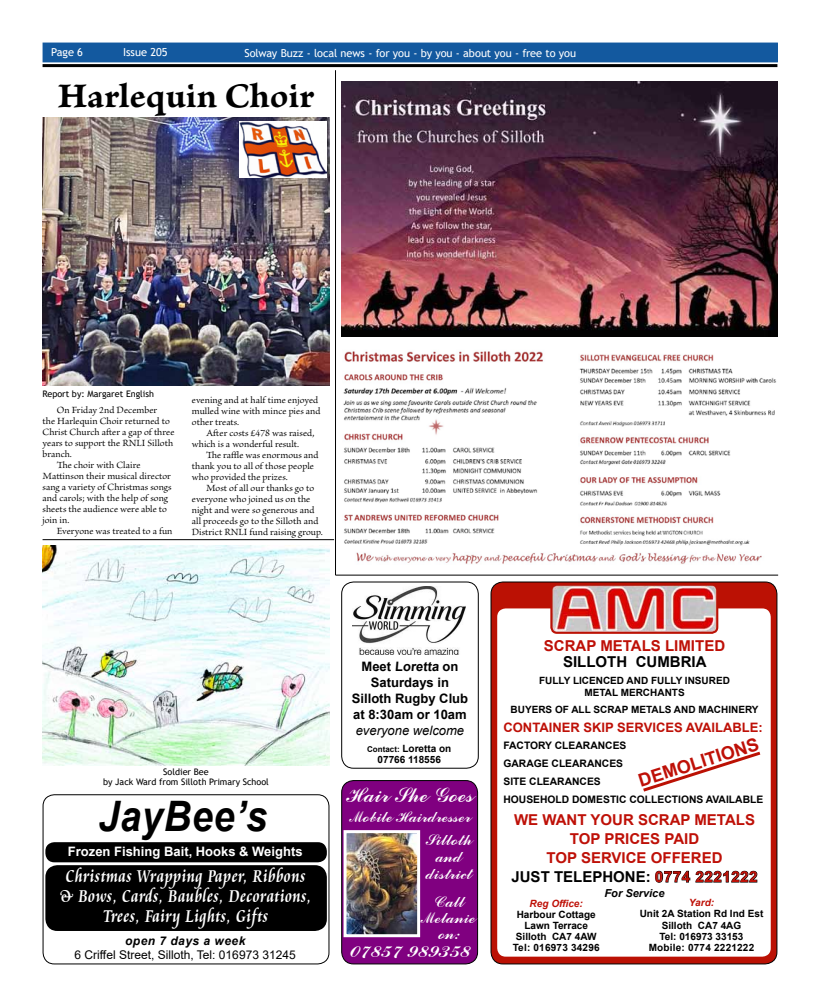
<style>
.page{position:relative;width:820px;height:1007px;background:#fff}
.page>*{position:absolute;margin:0;border:0;box-sizing:border-box;transform-origin:0 0}
.t1{font:italic 700 42px "Arial";letter-spacing:.02em;color:#000;scale:.9 1}
.t2{font:36px "Brioso Pro Bold Capt";letter-spacing:.005em;color:#000}
.t3{font:23.8px "Commercial Script BT";letter-spacing:.02em;color:#fff}
.t4{font:23px "Commercial Script BT";letter-spacing:.02em;color:#fff}
.t5{font:700 18.8px/20px "Cataneo BT";letter-spacing:.03em;color:#fff;text-align:center;scale:.8 1}
.t6{font:700 18px "Arial";color:#be1007}
.t7{font:17px/16px "Commercial Script BT";letter-spacing:.02em;color:#fff;text-align:center}
.t8{font:700 15px/19px "Arial";color:#be1007;text-align:center}
.t9{font:700 13px/16px "Arial";color:#000;text-align:center}
.t10{font:700 13px "Arial";color:#fff}
.t11{font:700 13px "Arial";color:#be1007}
.t12{font:12px "Arial";color:#000}
.t13{font:italic 700 12px "Arial";letter-spacing:.04em;color:#000}
.t14{font:11px "Trebuchet MS";letter-spacing:-.005em;color:#fff}
.t15{font:italic 700 11px "Arial";color:#000}
.t16{font:700 10.3px/18px "Arial";color:#000}
.t17{font:10px "Brioso Pro";letter-spacing:.005em;color:#000}
.t18{font:700 10px/11px "Arial";color:#000;text-align:center}
.t19{font:9px/10px "Trebuchet MS";color:#000;text-align:center}
.s1{font-weight:400;font-style:italic}
.s2{font-size:8px}
.s3{color:#000}
.s4{font-style:italic;color:#be1007}
</style>
<div class="page">
<hr style="left:43px;top:64px;width:734px;height:3px;background:#000">
<div style="left:43px;top:43px;width:734px;height:19px;background:#13599f"></div>
<div style="left:43px;top:794px;width:286px;height:170px;border:1px solid #000;border-radius:11px"></div>
<div style="left:45px;top:842px;width:282px;height:20px;background:#000;border-radius:9px"></div>
<div style="left:45px;top:865px;width:282px;height:65px;background:#000;border-radius:12px"></div>
<div style="left:341px;top:780px;width:136px;height:183px;background:#800080;border-radius:12px"></div>
<div style="left:341px;top:780px;width:137px;height:184px;border:1px solid #000;border-radius:12px"></div>
<img style="left:347px;top:834px;width:69px;height:99px">
<div style="left:343px;top:830px;width:77px;height:107px;border:3px solid #fff"></div>
<img style="left:352px;top:586px;width:113px;height:68px">
<div style="left:341px;top:581px;width:137px;height:187px;border:1px solid #000;border-radius:12px"></div>
<div style="left:491px;top:582px;width:285px;height:381px;background:#bb1104;border-radius:12px"></div>
<div style="left:490px;top:581px;width:287px;height:383px;border:1px solid #000;border-radius:12px"></div>
<div style="left:497px;top:608px;width:273px;height:348px;background:#fff;border-radius:9px"></div>
<img style="left:551px;top:586px;width:166px;height:46px">
<div style="left:550px;top:583px;width:168px;height:50px;border:2px solid #bb1104;border-radius:6px"></div>
<svg style="left:655px;top:870px;width:102px;height:12px"></svg>
<svg style="left:643px;top:751px;width:118px;height:41px"></svg>
<img style="left:43px;top:118px;width:286px;height:268px">
<img style="left:240px;top:122px;width:86px;height:56px">
<img style="left:43px;top:545px;width:286px;height:220px">
<hr style="left:43px;top:539px;width:291px;height:1px;background:#000">
<hr style="left:335px;top:574px;width:442px;height:1px;background:#000">
<hr style="left:335px;top:70px;width:1px;height:505px;background:#000">
<img style="left:343px;top:351px;width:433px;height:213px">
<img style="left:341px;top:81px;width:436px;height:255px">
<p class="t14" style="left:51px;top:45px;width:33px">Page 6</p>
<p class="t14" style="left:123px;top:45px;width:46px">Issue 205</p>
<p class="t14" style="left:244px;top:46px;width:333px">Solway Buzz - local news - for you - by you - about you - free to you</p>
<p class="t2" style="left:57px;top:73px;width:259px">Harlequin Choir</p>
<p class="t19" style="left:43px;top:389px;width:113px">Report by: Margaret English</p>
<p class="t17" style="left:57px;top:405px;width:102px">On Friday 2nd December</p>
<p class="t17" style="left:43px;top:416px;width:129px">the Harlequin Choir returned to</p>
<p class="t17" style="left:43px;top:427px;width:133px">Christ Church after a gap of three</p>
<p class="t17" style="left:43px;top:438px;width:132px">years to support the RNLI Silloth</p>
<p class="t17" style="left:43px;top:449px;width:31px">branch.</p>
<p class="t17" style="left:57px;top:460px;width:85px">The choir with Claire</p>
<p class="t17" style="left:43px;top:471px;width:130px">Mattinson their musical director</p>
<p class="t17" style="left:43px;top:482px;width:130px">sang a variety of Christmas songs</p>
<p class="t17" style="left:43px;top:493px;width:127px">and carols; with the help of song</p>
<p class="t17" style="left:43px;top:504px;width:126px">sheets the audience were able to</p>
<p class="t17" style="left:43px;top:515px;width:28px">join in.</p>
<p class="t17" style="left:57px;top:526px;width:117px">Everyone was treated to a fun</p>
<p class="t17" style="left:192px;top:395px;width:128px">evening and at half time enjoyed</p>
<p class="t17" style="left:192px;top:406px;width:130px">mulled wine with mince pies and</p>
<p class="t17" style="left:192px;top:417px;width:49px">other treats.</p>
<p class="t17" style="left:206px;top:428px;width:110px">After costs £478 was raised,</p>
<p class="t17" style="left:192px;top:439px;width:109px">which is a wonderful result.</p>
<p class="t17" style="left:206px;top:450px;width:114px">The raffle was enormous and</p>
<p class="t17" style="left:192px;top:461px;width:123px">thank you to all of those people</p>
<p class="t17" style="left:192px;top:472px;width:97px">who provided the prizes.</p>
<p class="t17" style="left:206px;top:483px;width:109px">Most of all our thanks go to</p>
<p class="t17" style="left:192px;top:494px;width:120px">everyone who joined us on the</p>
<p class="t17" style="left:192px;top:505px;width:124px">night and were so generous and</p>
<p class="t17" style="left:192px;top:516px;width:128px">all proceeds go to the Silloth and</p>
<p class="t17" style="left:192px;top:527px;width:132px">District RNLI fund raising group.</p>
<p class="t19" style="left:103px;top:766px;width:167px">Soldier Bee<br>by Jack Ward from Silloth Primary School</p>
<p class="t1" style="left:98px;top:787px;width:189px">JayBee’s</p>
<p class="t10" style="left:68px;top:842px;width:236px">Frozen Fishing Bait, Hooks &amp; Weights</p>
<p class="t5" style="left:60px;top:866px;width:315px">Christmas Wrapping Paper, Ribbons &amp; Bows, Cards, Baubles, Decorations,<br>Trees, Fairy Lights, Gifts</p>
<p class="t13" style="left:125px;top:932px;width:122px">open 7 days a week</p>
<p class="t12" style="left:75px;top:946px;width:222px">6 Criffel Street, Silloth, Tel: 016973 31245</p>
<p class="t9" style="left:351px;top:658px;width:118px">Meet Loretta on<br>Saturdays in<br>Silloth Rugby Club at 8:30am or 10am <span class="s1">everyone welcome</span></p>
<p class="t18" style="left:367px;top:743px;width:86px"><span class="s2">Contact:</span> Loretta on<br>07766 118556</p>
<p class="t4" style="left:346px;top:782px;width:127px">Hair She Goes</p>
<p class="t7" style="left:350px;top:806px;width:123px;line-height:22.4px;text-align:right">Mobile Hairdresser<br>Silloth</p>
<p class="t7" style="left:425px;top:848px;width:47px;line-height:17px">and district</p>
<p class="t7" style="left:421px;top:893px;width:55px">Call<br>Melanie on:</p>
<p class="t3" style="left:349px;top:936px;width:122px">07857 989358</p>
<p class="t8" style="left:543px;top:638px;width:183px;line-height:16px">SCRAP METALS LIMITED<br><span class="s3">SILLOTH CUMBRIA</span></p>
<p class="t18" style="left:539px;top:674px;width:192px;line-height:12px">FULLY LICENCED AND FULLY INSURED<br>METAL MERCHANTS</p>
<p class="t18" style="left:510px;top:704px;width:249px">BUYERS OF ALL SCRAP METALS AND MACHINERY</p>
<p class="t11" style="left:503px;top:718px;width:261px">CONTAINER SKIP SERVICES AVAILABLE:</p>
<p class="t16" style="left:503px;top:736px;width:261px">FACTORY CLEARANCES<br>GARAGE CLEARANCES<br>SITE CLEARANCES<br>HOUSEHOLD DOMESTIC COLLECTIONS AVAILABLE</p>
<p class="t8" style="left:511px;top:810px;width:247px">WE WANT YOUR SCRAP METALS<br>TOP PRICES PAID<br>TOP SERVICE OFFERED<br><span class="s3">JUST TELEPHONE:</span> 0774 2221222</p>
<p class="t15" style="left:604px;top:885px;width:61px">For Service</p>
<p class="t18" style="left:512px;top:898px;width:88px"><span class="s4">Reg Office:<br></span>Harbour Cottage<br>Lawn Terrace<br>Silloth CA7 4AW<br>Tel: 016973 34296</p>
<p class="t18" style="left:639px;top:897px;width:125px"><span class="s4">Yard:<br></span>Unit 2A Station Rd Ind Est<br>Silloth CA7 4AG<br>Tel: 016973 33153<br>Mobile: 0774 2221222</p>
<p class="t6" style="left:635px;top:768px;width:127px;rotate:-17deg">DEMOLITIONS</p>
</div>
